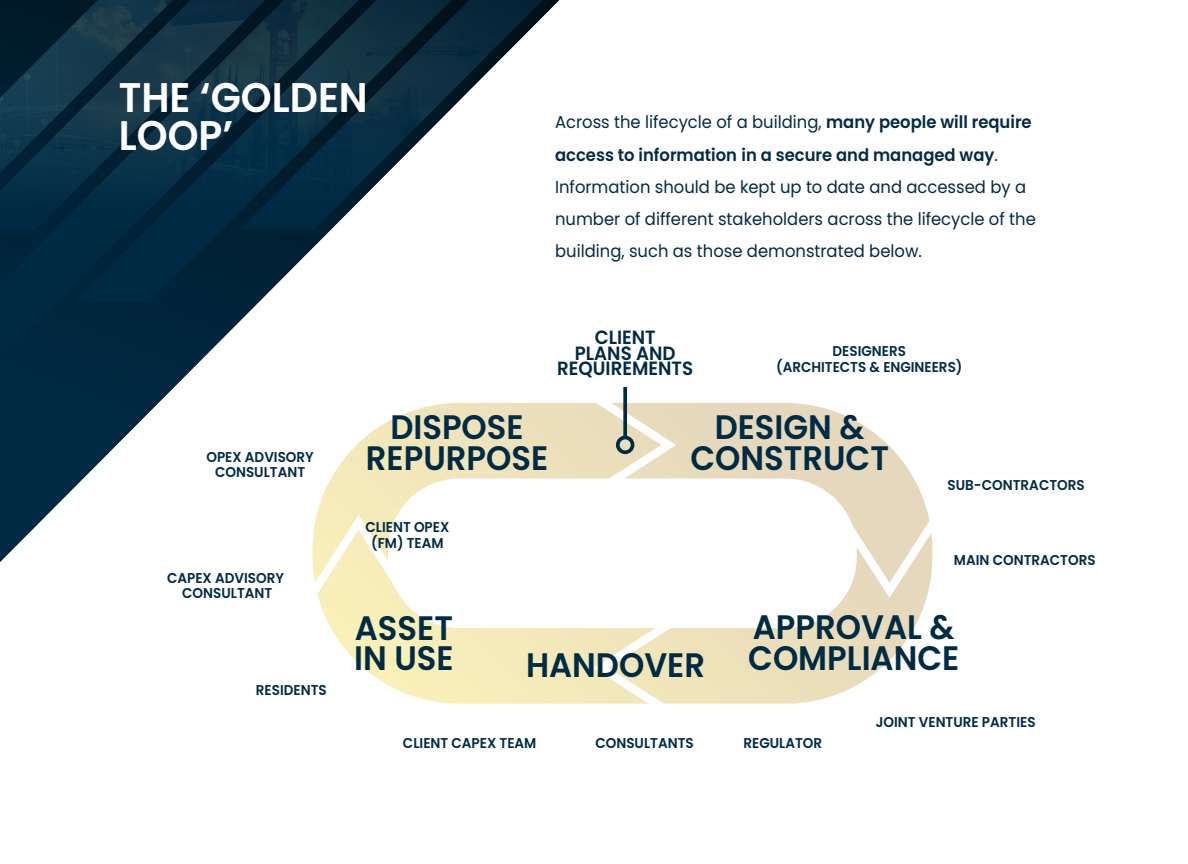
<style>
.page{position:relative;width:1188px;height:864px;background:#fff}
.page>*{position:absolute;margin:0;border:0;box-sizing:border-box;transform-origin:0 0}
.t1{font:600 41.4px/37.3px "Poppins";color:#fff;scale:.95 1}
.t2{font:600 33.9px/30.6px "Poppins";color:#002b44;text-align:center;scale:.95 1}
.t3{font:600 19.2px/15.9px "Poppins";color:#002b44;text-align:center;scale:.95 1}
.t4{font:17.25px/32.2px "Poppins";color:#002b44;scale:.95 1}
.t5{font:600 14.25px/15.9px "Poppins";color:#002b44;text-align:center;scale:.95 1}
.s1{font-weight:600}
</style>
<div class="page">
<img style="left:0;top:0;width:559px;height:562px">
<div style="left:302px;top:399px;width:644px;height:306px;background:#fff"></div>
<svg style="left:316px;top:403px;width:612px;height:301px"></svg>
<svg style="left:593px;top:619px;width:83px;height:85px"></svg>
<svg style="left:593px;top:403px;width:83px;height:90px"></svg>
<svg style="left:312px;top:515px;width:95px;height:83px"></svg>
<svg style="left:841px;top:515px;width:92px;height:83px"></svg>
<svg style="left:623px;top:387px;width:4px;height:49px"></svg>
<div style="left:616px;top:436px;width:18px;height:18px;border:4px solid #002b44;border-radius:50%"></div>
<h1 class="t1" style="left:119px;top:79px;width:264px">THE ‘GOLDEN<br>LOOP’</h1>
<p class="t4" style="left:555px;top:106px;width:508px">Across the lifecycle of a building, <span class="s1">many people will require access to information in a secure and managed way</span>.<br>Information should be kept up to date and accessed by a number of different stakeholders across the lifecycle of the building, such as those demonstrated below.</p>
<p class="t5" style="left:206px;top:449px;width:115px">OPEX ADVISORY<br>CONSULTANT</p>
<p class="t5" style="left:167px;top:570px;width:125px">CAPEX ADVISORY<br>CONSULTANT</p>
<p class="t3" style="left:557px;top:329px;width:144px">CLIENT<br>PLANS AND<br>REQUIREMENTS</p>
<p class="t5" style="left:776px;top:343px;width:198px">DESIGNERS<br>(ARCHITECTS &amp; ENGINEERS)</p>
<h2 class="t2" style="left:366px;top:412px;width:193px">DISPOSE<br>REPURPOSE</h2>
<p class="t5" style="left:365px;top:520px;width:90px">CLIENT OPEX (FM) TEAM</p>
<h2 class="t2" style="left:690px;top:412px;width:210px">DESIGN &amp;<br>CONSTRUCT</h2>
<p class="t5" style="left:948px;top:477px;width:146px">SUB-CONTRACTORS</p>
<p class="t5" style="left:954px;top:552px;width:151px">MAIN CONTRACTORS</p>
<p class="t5" style="left:256px;top:682px;width:76px">RESIDENTS</p>
<h2 class="t2" style="left:354px;top:613px;width:106px;text-align:left">ASSET<br>IN USE</h2>
<h2 class="t2" style="left:526px;top:650px;width:190px">HANDOVER</h2>
<p class="t5" style="left:403px;top:735px;width:142px">CLIENT CAPEX TEAM</p>
<p class="t5" style="left:595px;top:735px;width:105px">CONSULTANTS</p>
<h2 class="t2" style="left:748px;top:612px;width:224px;text-align:left">APPROVAL &amp;<br>COMPLIANCE</h2>
<p class="t5" style="left:744px;top:735px;width:84px">REGULATOR</p>
<p class="t5" style="left:876px;top:714px;width:170px">JOINT VENTURE PARTIES</p>
</div>
